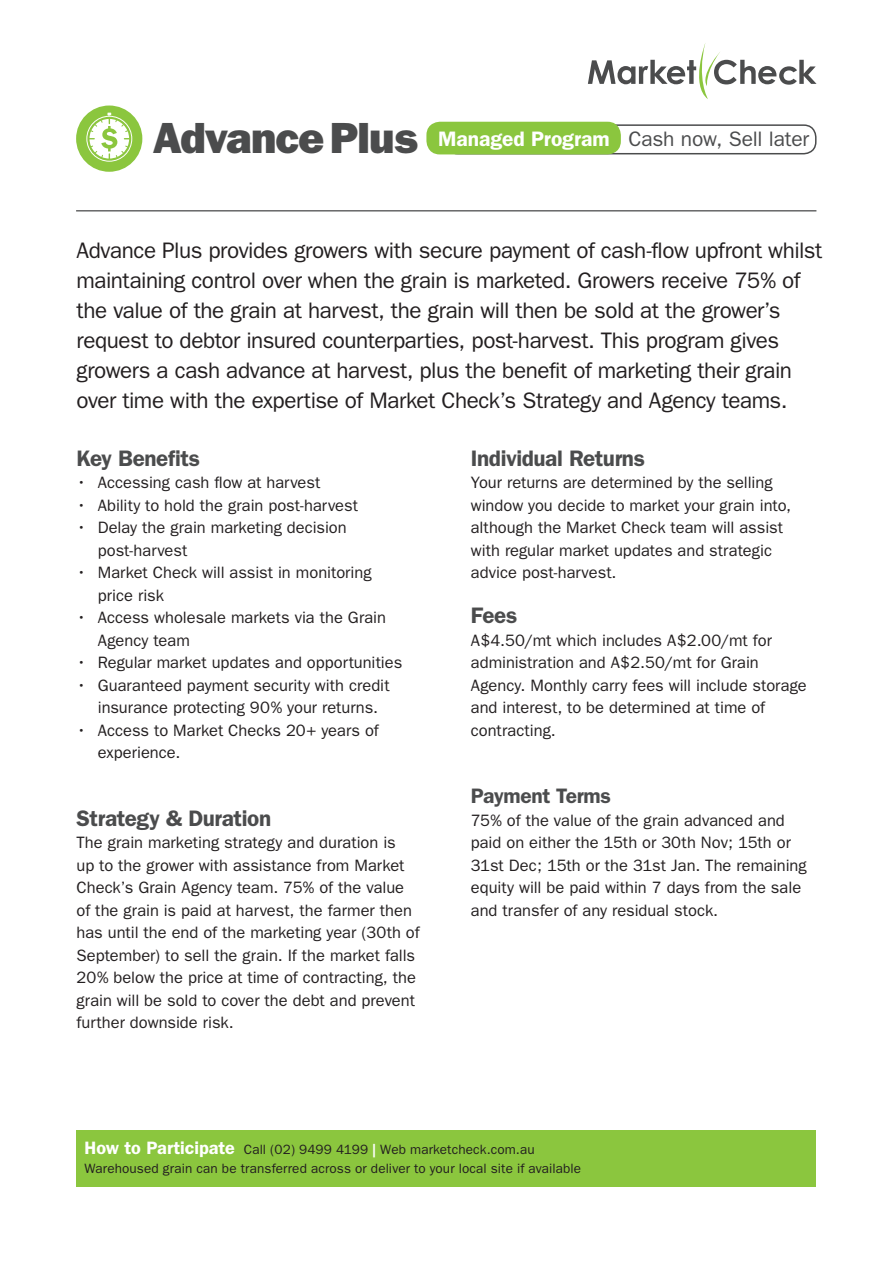
<style>
.page{position:relative;width:893px;height:1263px;background:#fff}
.page>*{position:absolute;margin:0;border:0;box-sizing:border-box;transform-origin:0 0}
.MCHead{font:800 43.8px "Franklin Gothic";letter-spacing:-.025em;color:#4b4c4d}
.MCintro{font:22.5px/30px "Franklin Gothic";letter-spacing:-.02em;color:#231f20}
.MC2ndHead{font:600 22.5px "Franklin Gothic";letter-spacing:-.02em;color:#4b4c4d}
.t1{font:21px "Franklin Gothic";letter-spacing:-.01em;color:#4b4c4d}
.t2{font:600 21px "Franklin Gothic";color:#fff}
.MC2ndHead-2{font:600 21px "Franklin Gothic";letter-spacing:-.02em;color:#4b4c4d}
.MCBodyNoReturn{font:16.5px/22.5px "Franklin Gothic";color:#231f20}
.t3{font:13.5px "Franklin Gothic";letter-spacing:.01em;color:#231f20}
.s1{font-weight:600;font-size:18px;color:#fff}
.s2{font-weight:600;color:#fff}
</style>
<div class="page">
<svg style="left:588px;top:43px;width:228px;height:56px"></svg>
<div style="left:445px;top:124px;width:371px;height:30px;border:2px solid #4b4c4d;border-radius:12px"></div>
<div style="left:426px;top:122px;width:195px;height:32px;background:#8bc63e;border-radius:14px"></div>
<hr style="left:76px;top:210px;width:740px;height:1px;background:#4b4c4d">
<div style="left:76px;top:1130px;width:740px;height:56px;background:#8bc63e"></div>
<div style="left:76px;top:106px;width:66px;height:66px;background:#8bc63e;border-radius:50%"></div>
<svg style="left:90px;top:113px;width:39px;height:46px"></svg>
<div style="left:86px;top:116px;width:46px;height:46px;border:1px solid #fff;border-radius:50%"></div>
<p class="MCHead" style="left:153px;top:112px;width:266px">AdvancePlus</p>
<p class="t2" style="left:438px;top:126px;width:173px">Managed Program</p>
<p class="t1" style="left:628px;top:127px;width:182px">Cash now, Sell later</p>
<p class="MCintro" style="left:77px;top:235px;width:747px">Advance Plus provides growers with secure payment of cash-flow upfront whilst maintaining control over when the grain is marketed. Growers receive 75% of the value of the grain at harvest, the grain will then be sold at the grower’s request to debtor insured counterparties, post-harvest. This program gives growers a cash advance at harvest, plus the benefit of marketing their grain over time with the expertise of Market Check’s Strategy and Agency teams.</p>
<p class="MC2ndHead" style="left:77px;top:445px;width:125px">Key Benefits</p>
<p class="MCBodyNoReturn" style="left:77px;top:471px;width:245px">• Accessing cash flow at harvest</p>
<p class="MCBodyNoReturn" style="left:77px;top:494px;width:283px">• Ability to hold the grain post-harvest</p>
<p class="MCBodyNoReturn" style="left:98px;top:516px;width:250px;text-indent:-21px">• Delay the grain marketing decision post-harvest</p>
<p class="MCBodyNoReturn" style="left:98px;top:561px;width:275px;text-indent:-21px">• Market Check will assist in monitoring price risk</p>
<p class="MCBodyNoReturn" style="left:77px;top:606px;width:311px">• Access wholesale markets via the Grain</p>
<p class="MCBodyNoReturn" style="left:98px;top:629px;width:94px">Agency team</p>
<p class="MCBodyNoReturn" style="left:77px;top:651px;width:327px">• Regular market updates and opportunities</p>
<p class="MCBodyNoReturn" style="left:77px;top:674px;width:315px">• Guaranteed payment security with credit</p>
<p class="MCBodyNoReturn" style="left:98px;top:696px;width:282px">insurance protecting 90% your returns.</p>
<p class="MCBodyNoReturn" style="left:98px;top:719px;width:283px;text-indent:-21px">• Access to Market Checks 20+ years of experience.</p>
<p class="MC2ndHead" style="left:77px;top:805px;width:196px">Strategy &amp; Duration</p>
<p class="MCBodyNoReturn" style="left:77px;top:831px;width:345px">The grain marketing strategy and duration is<br>up to the grower with assistance from Market Check’s Grain Agency team. 75% of the value of the grain is paid at harvest, the farmer then has until the end of the marketing year (30th of September) to sell the grain. If the market falls 20% below the price at time of contracting, the grain will be sold to cover the debt and prevent further downside risk.</p>
<p class="MC2ndHead" style="left:471px;top:445px;width:176px">Individual Returns</p>
<p class="MCBodyNoReturn" style="left:471px;top:471px;width:322px">Your returns are determined by the selling window you decide to market your grain into, although the Market Check team will assist with regular market updates and strategic advice post-harvest.</p>
<p class="MC2ndHead" style="left:471px;top:602px;width:48px">Fees</p>
<p class="MCBodyNoReturn" style="left:471px;top:629px;width:337px">A$4.50/mt which includes A$2.00/mt for administration and A$2.50/mt for Grain Agency. Monthly carry fees will include storage and interest, to be determined at time of contracting.</p>
<p class="MC2ndHead-2" style="left:471px;top:784px;width:142px">Payment Terms</p>
<p class="MCBodyNoReturn" style="left:471px;top:809px;width:337px">75% of the value of the grain advanced and paid on either the 15th or 30th Nov; 15th or 31st Dec; 15th or the 31st Jan. The remaining equity will be paid within 7 days from the sale and transfer of any residual stock.</p>
<p class="t3" style="left:85px;top:1141px;width:452px"><span class="s1">How to Participate</span> Call (02) 9499 4199 <span class="s2">|</span> Web marketcheck.com.au</p>
<p class="t3" style="left:85px;top:1161px;width:498px">Warehoused grain can be transferred across or deliver to your local site if available</p>
</div>
